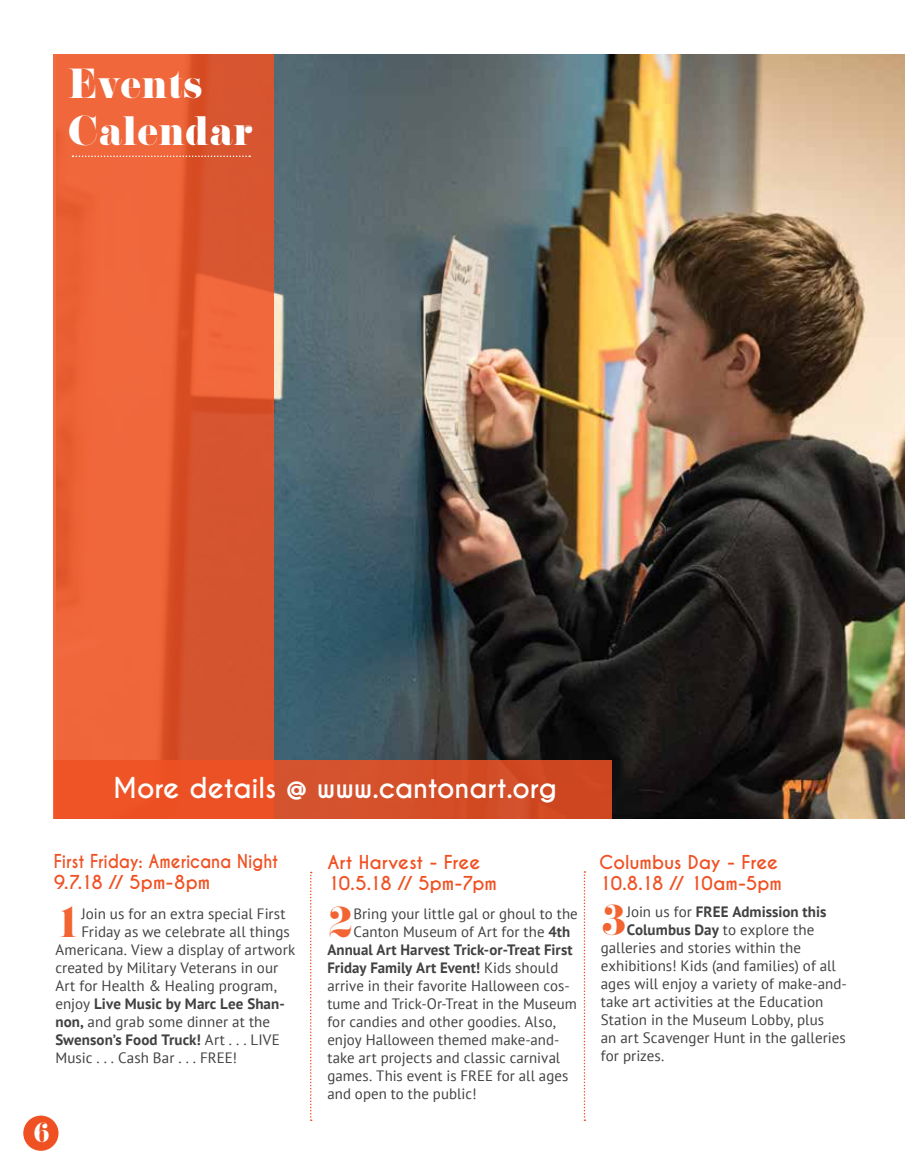
<style>
.page{position:relative;width:905px;height:1175px;background:#fff}
.page>*{position:absolute;margin:0;border:0;box-sizing:border-box;transform-origin:0 0}
.t1{font:41.85px "Pistilli";color:#f26431}
.t2{font:37.5px/46.5px "Pistilli";color:#fff}
.t3{font:700 27px "Caviar Dreams";letter-spacing:-.005em;color:#fff}
.t4{font:26.55px "Pistilli";color:#fff}
.t5{font:700 18px/21.6px "Caviar Dreams";letter-spacing:-.01em;color:#f05123}
.t6{font:700 18px/21.6px "Caviar Dreams";letter-spacing:-.01em;color:#f05123;scale:.91 1}
.t7{font:15px "PT Sans";letter-spacing:.005em;color:#414042}
.t8{font:700 15px "PT Sans";letter-spacing:.005em;color:#414042}
.s1{font-weight:400}
.s2{font-weight:700}
</style>
<div class="page">
<img style="left:274px;top:54px;width:630px;height:764px">
<svg style="left:54px;top:54px;width:220px;height:706px;background:#e55e35"></svg>
<svg style="left:310px;top:871px;width:2px;height:250px"></svg>
<svg style="left:583px;top:871px;width:2px;height:250px"></svg>
<div style="left:54px;top:760px;width:557px;height:58px;background:linear-gradient(to right,#f25628,#c84925)"></div>
<svg style="left:72px;top:155px;width:178px;height:2px"></svg>
<div style="left:23px;top:1115px;width:35px;height:35px;background:#f05123;border-radius:50%"></div>
<h2 class="t2" style="left:68px;top:60px;width:187px">Events<br>Calendar</h2>
<h3 class="t3" style="left:113px;top:771px;width:445px">More details @ www.cantonart.org</h3>
<p class="t6" style="left:54px;top:850px;width:248px">First Friday: Americana Night<br>9.7.18 // 5pm-8pm</p>
<p class="t5" style="left:327px;top:851px;width:171px">Art Harvest - Free<br>10.5.18 // 5pm-7pm</p>
<p class="t5" style="left:599px;top:851px;width:184px">Columbus Day - Free<br>10.8.18 // 10am-5pm</p>
<h1 class="t1" style="left:55px;top:894px;width:27px">1</h1>
<p class="t7" style="left:81px;top:904px;width:206px">Join us for an extra special First</p>
<p class="t7" style="left:81px;top:922px;width:210px">Friday as we celebrate all things</p>
<p class="t7" style="left:55px;top:940px;width:241px">Americana. View a display of artwork</p>
<p class="t7" style="left:55px;top:958px;width:224px">created by Military Veterans in our</p>
<p class="t7" style="left:55px;top:976px;width:223px">Art for Health &amp; Healing program,</p>
<p class="t8" style="left:55px;top:993px;width:231px"><span class="s1">enjoy</span> Live Music by Marc Lee Shan-</p>
<p class="t7" style="left:55px;top:1012px;width:216px"><span class="s2">non,</span> and grab some dinner at the</p>
<p class="t8" style="left:55px;top:1029px;width:226px">Swenson’s Food Truck! <span class="s1">Art . . . LIVE</span></p>
<p class="t7" style="left:55px;top:1048px;width:183px">Music . . . Cash Bar . . . FREE!</p>
<h3 class="t4" style="left:33px;top:1114px;width:19px">6</h3>
<h1 class="t1" style="left:327px;top:893px;width:28px">2</h1>
<p class="t7" style="left:353px;top:903px;width:226px">Bring your little gal or ghoul to the</p>
<p class="t7" style="left:353px;top:921px;width:218px">Canton Museum of Art for the <span class="s2">4th</span></p>
<p class="t8" style="left:327px;top:939px;width:247px">Annual Art Harvest Trick-or-Treat First</p>
<p class="t8" style="left:327px;top:957px;width:232px">Friday Family Art Event! <span class="s1">Kids should</span></p>
<p class="t7" style="left:327px;top:975px;width:244px">arrive in their favorite Halloween cos-</p>
<p class="t7" style="left:327px;top:993px;width:251px">tume and Trick-Or-Treat in the Museum</p>
<p class="t7" style="left:327px;top:1011px;width:230px">for candies and other goodies. Also,</p>
<p class="t7" style="left:327px;top:1029px;width:233px">enjoy Halloween themed make-and-</p>
<p class="t7" style="left:327px;top:1047px;width:234px">take art projects and classic carnival</p>
<p class="t7" style="left:327px;top:1065px;width:242px">games. This event is FREE for all ages</p>
<p class="t7" style="left:327px;top:1083px;width:151px">and open to the public!</p>
<h1 class="t1" style="left:600px;top:892px;width:27px">3</h1>
<p class="t8" style="left:626px;top:901px;width:201px"><span class="s1">Join us for</span> FREE Admission this</p>
<p class="t7" style="left:626px;top:920px;width:189px"><span class="s2">Columbus Day</span> to explore the</p>
<p class="t7" style="left:600px;top:938px;width:202px">galleries and stories within the</p>
<p class="t7" style="left:600px;top:956px;width:237px">exhibitions! Kids (and families) of all</p>
<p class="t7" style="left:600px;top:974px;width:248px">ages will enjoy a variety of make-and-</p>
<p class="t7" style="left:600px;top:992px;width:224px">take art activities at the Education</p>
<p class="t7" style="left:600px;top:1010px;width:225px">Station in the Museum Lobby, plus</p>
<p class="t7" style="left:600px;top:1028px;width:247px">an art Scavenger Hunt in the galleries</p>
<p class="t7" style="left:600px;top:1046px;width:65px">for prizes.</p>
</div>
